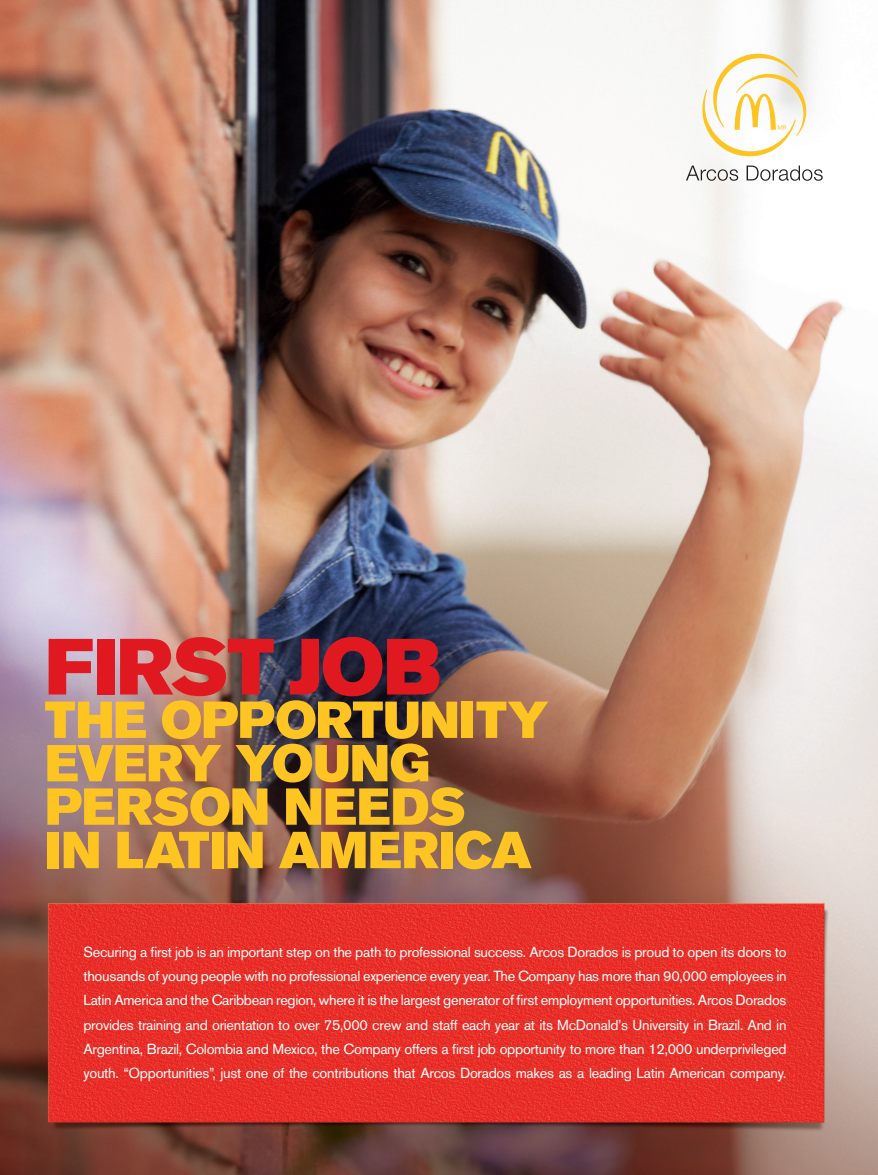
<style>
.page{position:relative;width:878px;height:1175px;background:#fff}
.page>*{position:absolute;margin:0;border:0;box-sizing:border-box;transform-origin:0 0}
.t1{font:78.75px "Akzidenz Grotesk BE Super";letter-spacing:-.015em;color:#e01921}
.t2{font:51.45px/43.3px "Akzidenz Grotesk BE Super";letter-spacing:-.005em;color:#fec422}
.t3{font:14.4px/24.2px "Akzidenz Grotesk BE";letter-spacing:-.02em;color:#fff;text-align:justify}
</style>
<div class="page">
<img style="left:0;top:0;width:878px;height:1174px">
<svg style="left:701px;top:54px;width:105px;height:102px"></svg>
<svg style="left:686px;top:165px;width:52px;height:16px"></svg>
<svg style="left:746px;top:165px;width:76px;height:16px"></svg>
<p class="t1" style="left:45px;top:621px;width:397px">FIRST JOB</p>
<p class="t2" style="left:45px;top:698px;width:505px">THE OPPORTUNITY<br>EVERY YOUNG<br>PERSON NEEDS<br>IN LATIN AMERICA</p>
<p class="t3" style="left:83px;top:940px;width:704px">Securing a frst job is an important step on the path to professional success. Arcos Dorados is proud to open its doors to thousands of young people with no professional experience every year. The Company has more than 90,000 employees in Latin America and the Caribbean region, where it is the largest generator of frst employment opportunities. Arcos Dorados provides training and orientation to over 75,000 crew and staff each year at its McDonald’s University in Brazil. And in Argentina, Brazil, Colombia and Mexico, the Company offers a frst job opportunity to more than 12,000 underprivileged youth. “Opportunities”, just one of the contributions that Arcos Dorados makes as a leading Latin American company.</p>
</div>
